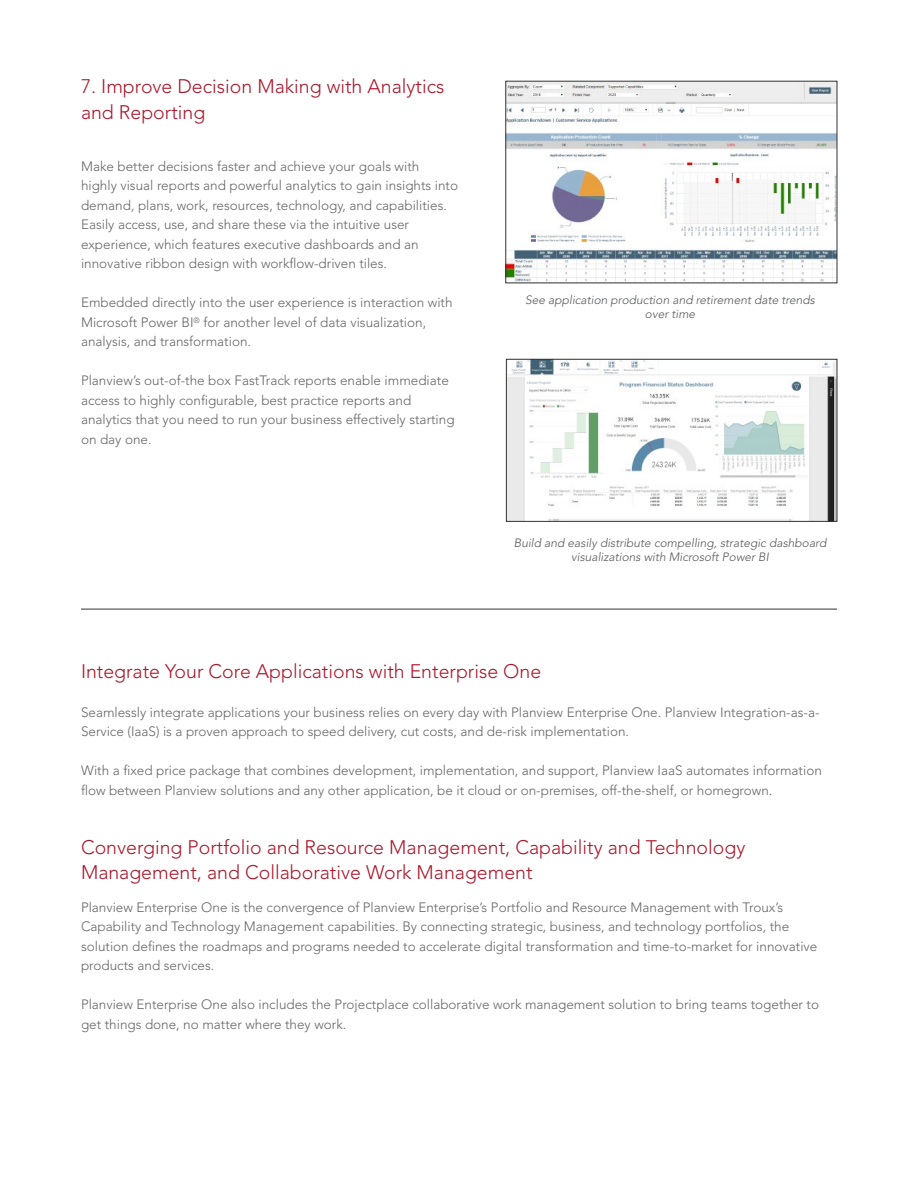
<style>
.page{position:relative;width:918px;height:1188px;background:#fff}
.page>*{position:absolute;margin:0;border:0;box-sizing:border-box;transform-origin:0 0}
.t1{font:300 19.5px/25.5px "Avenir LT Std";color:#aa182c}
.t2{font:300 13.5px/19.5px "Avenir LT Std";color:#666}
.t3{font:italic 300 12px/13.5px "Avenir LT Std";color:#57585a;text-align:center}
</style>
<div class="page">
<img style="left:508px;top:83px;width:327px;height:198px">
<div style="left:506px;top:81px;width:331px;height:202px;border:1px solid #323332"></div>
<img style="left:508px;top:361px;width:327px;height:159px">
<div style="left:506px;top:359px;width:331px;height:163px;border:1px solid #323332"></div>
<hr style="left:81px;top:609px;width:756px;height:1px;background:#323332">
<h1 class="t1" style="left:81px;top:74px;width:365px">7. Improve Decision Making with Analytics and Reporting</h1>
<p class="t2" style="left:81px;top:157px;width:379px">Make better decisions faster and achieve your goals with highly visual reports and powerful analytics to gain insights into demand, plans, work, resources, technology, and capabilities.<br>Easily access, use, and share these via the intuitive user experience, which features executive dashboards and an innovative ribbon design with workflow-driven tiles.</p>
<p class="t2" style="left:81px;top:293px;width:373px">Embedded directly into the user experience is interaction with<br>Microsoft Power BI<sup>®</sup> for another level of data visualization, analysis, and transformation.</p>
<p class="t2" style="left:81px;top:371px;width:375px">Planview’s out-of-the box FastTrack reports enable immediate access to highly configurable, best practice reports and analytics that you need to run your business effectively starting on day one.</p>
<p class="t3" style="left:525px;top:294px;width:291px">See application production and retirement date trends over time</p>
<p class="t3" style="left:514px;top:537px;width:314px">Build and easily distribute compelling, strategic dashboard visualizations with Microsoft Power BI</p>
<h1 class="t1" style="left:81px;top:659px;width:462px">Integrate Your Core Applications with Enterprise One</h1>
<p class="t2" style="left:81px;top:703px;width:740px">Seamlessly integrate applications your business relies on every day with Planview Enterprise One. Planview Integration-as-a-<br>Service (IaaS) is a proven approach to speed delivery, cut costs, and de-risk implementation.</p>
<p class="t2" style="left:81px;top:761px;width:742px">With a fixed price package that combines development, implementation, and support, Planview IaaS automates information flow between Planview solutions and any other application, be it cloud or on-premises, off-the-shelf, or homegrown.</p>
<h1 class="t1" style="left:81px;top:834px;width:666px">Converging Portfolio and Resource Management, Capability and Technology<br>Management, and Collaborative Work Management</h1>
<p class="t2" style="left:81px;top:898px;width:738px">Planview Enterprise One is the convergence of Planview Enterprise’s Portfolio and Resource Management with Troux’s Capability and Technology Management capabilities. By connecting strategic, business, and technology portfolios, the solution defines the roadmaps and programs needed to accelerate digital transformation and time-to-market for innovative products and services.</p>
<p class="t2" style="left:81px;top:995px;width:740px">Planview Enterprise One also includes the Projectplace collaborative work management solution to bring teams together to get things done, no matter where they work.</p>
</div>
